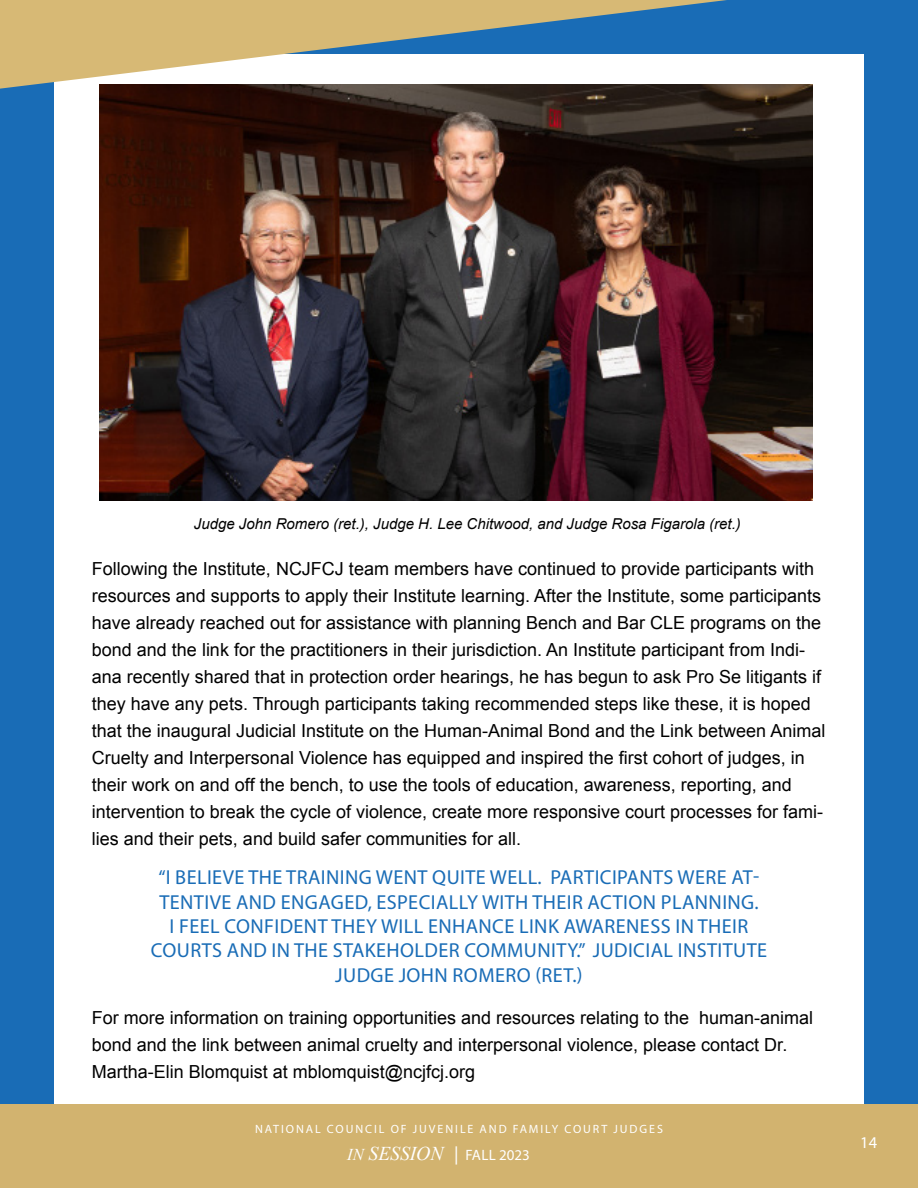
<style>
.page{position:relative;width:918px;height:1188px;background:#fff}
.page>*{position:absolute;margin:0;border:0;box-sizing:border-box;transform-origin:0 0}
.t1{font:20.25px/24.3px "Myriad Pro";letter-spacing:.02em;color:#196cb6;text-align:center}
.t2{font:18px/27px "Arial";color:#000}
.t3{font:16.5px "Myriad Pro";color:#fff}
.t4{font:italic 15px "Arial";color:#000}
.t5{font:15px "Myriad Pro";color:#fff}
.t6{font:12px "Myriad Pro";letter-spacing:.16em;color:#fff}
.s1{font-family:"Times New Roman";font-style:italic;font-size:16.5px}
.s2{font-family:"Times New Roman";font-style:italic;font-size:19.5px}
.s3{font-family:"Times New Roman";font-weight:700;font-style:italic}
</style>
<div class="page">
<div style="left:0;top:1104px;width:918px;height:84px;background:#d2b36f"></div>
<div style="left:0;top:0;width:918px;height:1104px;background:#196cb6"></div>
<div style="left:54px;top:54px;width:810px;height:1050px;background:#fff"></div>
<svg style="left:0;top:0;width:727px;height:89px;fill:#d7b975"></svg>
<img style="left:100px;top:84px;width:712px;height:416px">
<p class="t4" style="left:194px;top:514px;width:548px">Judge John Romero (ret.), Judge H. Lee Chitwood, and Judge Rosa Figarola (ret.)</p>
<p class="t2" style="left:92px;top:555px;width:735px">Following the Institute, NCJFCJ team members have continued to provide participants with resources and supports to apply their Institute learning. After the Institute, some participants have already reached out for assistance with planning Bench and Bar CLE programs on the bond and the link for the practitioners in their jurisdiction. An Institute participant from Indi&shy;ana recently shared that in protection order hearings, he has begun to ask Pro Se litigants if they have any pets. Through participants taking recommended steps like these, it is hoped that the inaugural Judicial Institute on the Human-Animal Bond and the Link between Animal Cruelty and Interpersonal Violence has equipped and inspired the first cohort of judges, in their work on and off the bench, to use the tools of education, awareness, reporting, and intervention to break the cycle of violence, create more responsive court processes for fami&shy;lies and their pets, and build safer communities for all.</p>
<p class="t1" style="left:151px;top:865px;width:618px">“I BELIEVE THE TRAINING WENT QUITE WELL. PARTICIPANTS WERE AT-TENTIVE AND ENGAGED, ESPECIALLY WITH THEIR ACTION PLANNING.<br>I FEEL CONFIDENT THEY WILL ENHANCE LINK AWARENESS IN THEIR COURTS AND IN THE STAKEHOLDER COMMUNITY.” JUDICIAL INSTITUTE JUDGE JOHN ROMERO (RET.)</p>
<p class="t2" style="left:92px;top:1004px;width:723px">For more information on training opportunities and resources relating to the human-animal bond and the link between animal cruelty and interpersonal violence, please contact Dr.<br>Martha-Elin Blomquist at mblomquist@ncjfcj.org</p>
<p class="t6" style="left:255px;top:1122px;width:409px">NATIONAL COUNCIL OF JUVENILE AND FAMILY COURT JUDGES</p>
<p class="t5" style="left:347px;top:1146px;width:184px"><span class="s1">IN</span> <span class="s2">SESSION</span> <span class="s3">│</span> FALL 2023</p>
<p class="t3" style="left:860px;top:1132px;width:18px">14</p>
</div>
